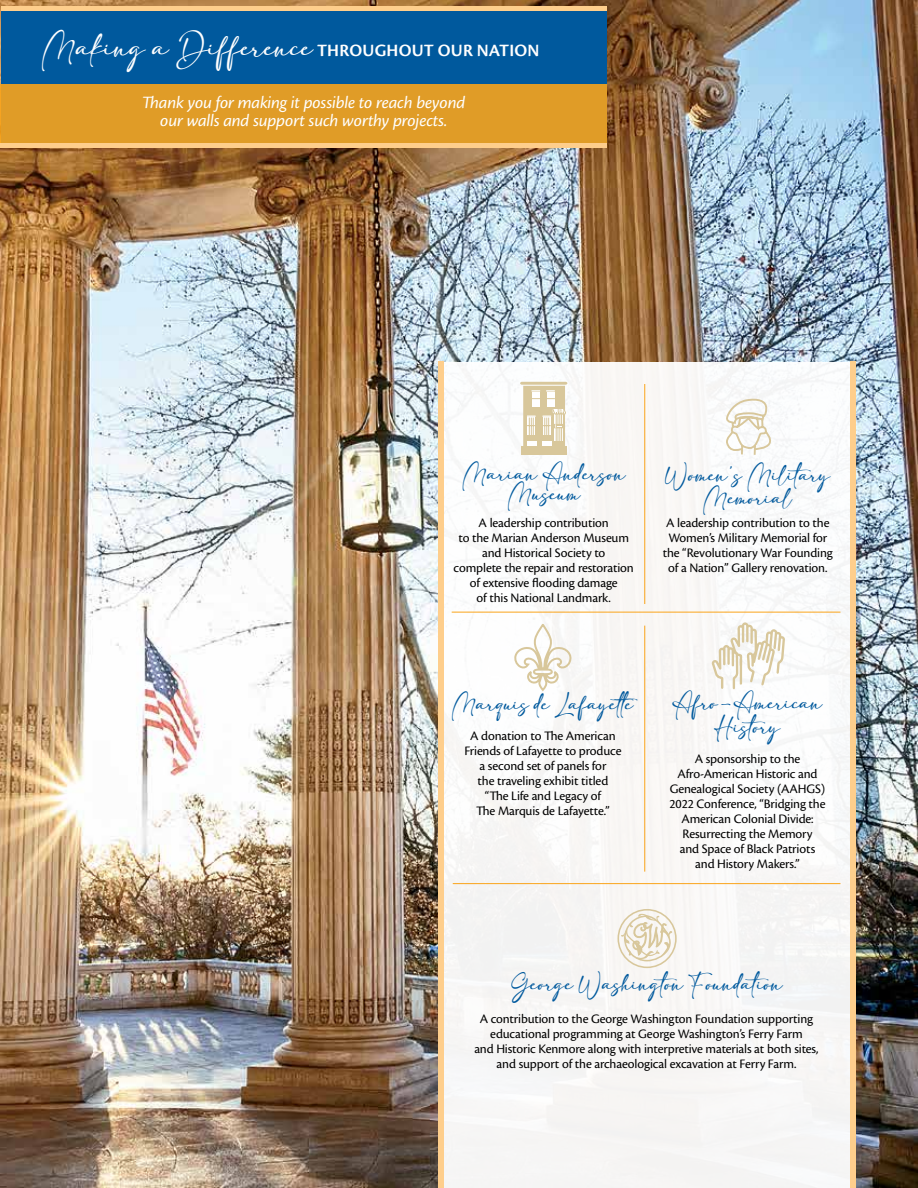
<style>
.page{position:relative;width:918px;height:1188px;background:#fff}
.page>*{position:absolute;margin:0;border:0;box-sizing:border-box;transform-origin:0 0}
.t1{font:italic 18px/18px "Cronos Pro";letter-spacing:-.015em;color:#fff;text-align:center}
.t2{font:600 18px "Cronos Pro";letter-spacing:.01em;color:#fff}
.t3{font:15px/24px "adelia";color:#00599d;text-align:center}
.t4{font:13.5px/15px "Cronos Pro";letter-spacing:-.01em;color:#000;text-align:center}
.s1{font-family:"adelia";font-weight:400;font-size:21px}
</style>
<div class="page">
<img style="left:0;top:0;width:918px;height:1188px">
<div style="left:439px;top:362px;width:413px;height:826px;background:#f8f7f6"></div>
<div style="left:438px;top:362px;width:5px;height:826px;background:#fece8c"></div>
<div style="left:850px;top:362px;width:6px;height:826px;background:#fece8c"></div>
<hr style="left:644px;top:384px;width:1px;height:220px;background:#faa41a">
<hr style="left:452px;top:612px;width:388px;height:1px;background:#faa41a">
<hr style="left:644px;top:626px;width:1px;height:246px;background:#faa41a">
<hr style="left:453px;top:883px;width:387px;height:1px;background:#faa41a">
<svg style="left:617px;top:909px;width:60px;height:59px"></svg>
<svg style="left:514px;top:624px;width:58px;height:67px"></svg>
<svg style="left:726px;top:398px;width:45px;height:57px"></svg>
<svg style="left:712px;top:622px;width:73px;height:67px"></svg>
<hr style="left:740px;top:658px;width:2px;height:27px;background:#d8c79b">
<div style="left:1px;top:11px;width:605px;height:133px;background:#00599d"></div>
<hr style="left:1px;top:7px;width:605px;height:4px;background:#fece8c">
<div style="left:0;top:84px;width:606px;height:60px;background:#e09c27"></div>
<div style="left:0;top:143px;width:606px;height:5px;background:#fece8c"></div>
<hr style="left:520px;top:382px;width:47px;height:3px;background:#d8c79b;border-radius:2px">
<div style="left:521px;top:446px;width:46px;height:9px;background:#d8c79b"></div>
<svg style="left:523px;top:386px;width:43px;height:60px"></svg>
<h1 class="t2" style="left:42px;top:40px;width:499px"><span class="s1">Making a Difference</span> THROUGHOUT OUR NATION</h1>
<h1 class="t1" style="left:142px;top:93px;width:325px">Thank you for making it possible to reach beyond our walls and support such worthy projects.</h1>
<p class="t3" style="left:463px;top:466px;width:164px;line-height:19.5px">Marian Anderson<br>Museum</p>
<p class="t4" style="left:454px;top:515px;width:182px">A leadership contribution<br>to the Marian Anderson Museum and Historical Society to<br>complete the repair and restoration of extensive flooding damage<br>of this National Landmark.</p>
<p class="t3" style="left:665px;top:465px;width:167px;line-height:22.5px">Women’s Military<br>Memorial</p>
<p class="t4" style="left:663px;top:516px;width:172px">A leadership contribution to the<br>Women’s Military Memorial for the “Revolutionary War Founding of a Nation” Gallery renovation.</p>
<p class="t3" style="left:452px;top:693px;width:194px">Marquis de Lafayette</p>
<p class="t4" style="left:464px;top:728px;width:159px">A donation to The American<br>Friends of Lafayette to produce a second set of panels for<br>the traveling exhibit titled “The Life and Legacy of<br>The Marquis de Lafayette.”</p>
<p class="t3" style="left:672px;top:691px;width:151px">Afro-American<br>History</p>
<p class="t4" style="left:669px;top:752px;width:158px">A sponsorship to the<br>Afro-American Historic and<br>Genealogical Society (AAHGS)<br>2022 Conference, “Bridging the<br>American Colonial Divide:<br>Resurrecting the Memory<br>and Space of Black Patriots and History Makers.”</p>
<p class="t3" style="left:512px;top:972px;width:272px">George Washington Foundation</p>
<p class="t4" style="left:474px;top:1011px;width:346px">A contribution to the George Washington Foundation supporting educational programming at George Washington’s Ferry Farm<br>and Historic Kenmore along with interpretive materials at both sites, and support of the archaeological excavation at Ferry Farm.</p>
</div>
